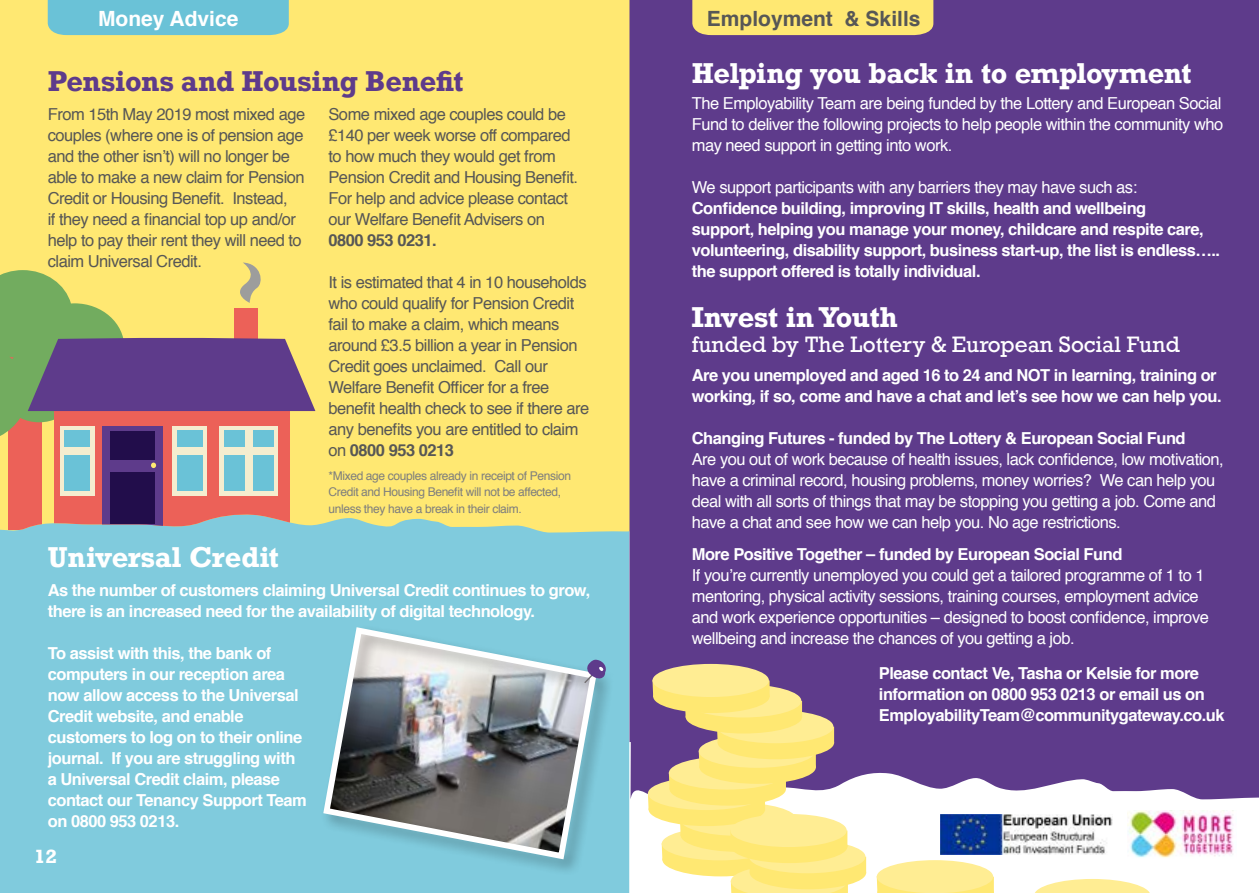
<style>
.page{position:relative;width:1259px;height:893px;background:#fff}
.page>*{position:absolute;margin:0;border:0;box-sizing:border-box;transform-origin:0 0}
.t1{font:700 27px "Rockwell";letter-spacing:-.01em;color:#fff}
.t2{font:700 27px "Rockwell";letter-spacing:-.01em;color:#5e3b8b}
.t3{font:21px "Rockwell";color:#fff}
.t4{font:700 21px "Helvetica";color:#575756}
.t5{font:700 21px "Helvetica";color:#fff}
.t6{font:700 18px "Rockwell";color:#fff}
.t7{font:700 16.5px/21px "Helvetica";letter-spacing:-.03em;color:#fff}
.t8{font:16.5px/21px "Helvetica";letter-spacing:-.03em;color:#fff}
.t9{font:16.5px/21px "Helvetica";letter-spacing:-.03em;color:#575756}
.t10{font:700 16.5px "Helvetica";letter-spacing:-.03em;color:#575756}
.t11{font:12px/16.5px "Helvetica";letter-spacing:-.03em;color:#7e7e7d}
.s1{font-weight:700}
</style>
<div class="page">
<div style="left:0;top:533px;width:629px;height:360px;background:#80cbdd"></div>
<div style="left:0;top:0;width:629px;height:533px;background:#ffe872"></div>
<div style="left:9px;top:303px;width:33px;height:227px;background:#ec6158"></div>
<svg style="left:54px;top:443px;width:235px;height:87px;background:#d77672"></svg>
<div style="left:219px;top:426px;width:58px;height:70px;background:#f5edcf"></div>
<div style="left:253px;top:455px;width:21px;height:36px;background:#6ac2d7"></div>
<div style="left:224px;top:455px;width:21px;height:36px;background:#6ac2d7"></div>
<div style="left:253px;top:430px;width:21px;height:17px;background:#6ac2d7"></div>
<div style="left:224px;top:430px;width:21px;height:17px;background:#6ac2d7"></div>
<div style="left:173px;top:426px;width:34px;height:70px;background:#f5edcf"></div>
<div style="left:177px;top:455px;width:26px;height:36px;background:#6ac2d7"></div>
<div style="left:177px;top:430px;width:26px;height:17px;background:#6ac2d7"></div>
<svg style="left:102px;top:443px;width:60px;height:87px;background:#624e93"></svg>
<div style="left:110px;top:472px;width:44px;height:52px;background:#220d4b"></div>
<div style="left:110px;top:431px;width:44px;height:29px;background:#220d4b"></div>
<svg style="left:151px;top:463px;width:5px;height:5px"></svg>
<svg style="left:0;top:263px;width:315px;height:180px;background:#a79176"></svg>
<div style="left:60px;top:426px;width:35px;height:70px;background:#f5edcf"></div>
<div style="left:65px;top:455px;width:25px;height:36px;background:#6ac2d7"></div>
<div style="left:65px;top:430px;width:25px;height:17px;background:#6ac2d7"></div>
<div style="left:629px;top:0;width:630px;height:799px;background:#5e3b8b"></div>
<div style="left:680px;top:803px;width:116px;height:33px;background:#ffed93;border-radius:50%"></div>
<div style="left:648px;top:793px;width:117px;height:33px;background:#ffe872;border-radius:50%"></div>
<svg style="left:648px;top:751px;width:168px;height:59px"></svg>
<div style="left:699px;top:751px;width:117px;height:33px;background:#ffe872;border-radius:50%"></div>
<div style="left:699px;top:735px;width:116px;height:33px;background:#ffed93;border-radius:50%"></div>
<svg style="left:717px;top:726px;width:117px;height:14px"></svg>
<div style="left:717px;top:726px;width:117px;height:33px;background:#ffe872;border-radius:50%"></div>
<div style="left:717px;top:710px;width:116px;height:33px;background:#ffed93;border-radius:50%"></div>
<div style="left:685px;top:700px;width:117px;height:33px;background:#ffe872;border-radius:50%"></div>
<svg style="left:652px;top:680px;width:150px;height:37px;background:#ccb38a"></svg>
<div style="left:653px;top:680px;width:116px;height:33px;background:#ffe872;border-radius:50%"></div>
<div style="left:652px;top:664px;width:117px;height:33px;background:#ffed93;border-radius:50%"></div>
<svg style="left:876px;top:876px;width:118px;height:17px"></svg>
<div style="left:876px;top:860px;width:117px;height:33px;background:#ffed93;border-radius:50%"></div>
<svg style="left:661px;top:819px;width:205px;height:74px"></svg>
<div style="left:731px;top:830px;width:116px;height:33px;background:#ffe872;border-radius:50%"></div>
<div style="left:730px;top:814px;width:116px;height:33px;background:#ffed93;border-radius:50%"></div>
<svg style="left:1035px;top:879px;width:115px;height:14px"></svg>
<img style="left:1127px;top:810px;width:107px;height:48px">
<img style="left:940px;top:814px;width:172px;height:40px">
<div style="left:692px;top:0;width:241px;height:35px;background:#ffe872"></div>
<div style="left:320px;top:624px;width:294px;height:252px;background:#000;opacity:.35"></div>
<svg style="left:320px;top:624px;width:280px;height:239px;background:#889fa6"></svg>
<svg style="left:584px;top:660px;width:23px;height:23px"></svg>
<div style="left:48px;top:0;width:241px;height:35px;background:#6ac2d7"></div>
<p class="t5" style="left:98px;top:1px;width:142px">Money Advice</p>
<h1 class="t2" style="left:48px;top:63px;width:417px">Pensions and Housing Benefit</h1>
<p class="t9" style="left:48px;top:104px;width:259px">From 15th May 2019 most mixed age couples (where one is of pension age and the other isn’t) will no longer be able to make a new claim for Pension Credit or Housing Benefit. Instead,<br>if they need a financial top up and/or help to pay their rent they will need to claim Universal Credit.</p>
<p class="t9" style="left:328px;top:104px;width:251px">Some mixed age couples could be £140 per week worse off compared to how much they would get from<br>Pension Credit and Housing Benefit.<br>For help and advice please contact our Welfare Benefit Advisers on</p>
<p class="t10" style="left:328px;top:227px;width:110px">0800 953 0231.</p>
<p class="t9" style="left:328px;top:272px;width:262px">It is estimated that 4 in 10 households who could qualify for Pension Credit fail to make a claim, which means around £3.5 billion a year in Pension Credit goes unclaimed. Call our Welfare Benefit Officer for a free benefit health check to see if there are any benefits you are entitled to claim on <span class="s1">0800 953 0213</span></p>
<h1 class="t1" style="left:48px;top:539px;width:232px">Universal Credit</h1>
<p class="t11" style="left:328px;top:467px;width:244px">*Mixed age couples already in receipt of Pension<br>Credit and Housing Benefit will not be affected, unless they have a break in their claim.</p>
<p class="t7" style="left:48px;top:580px;width:544px">As the number of customers claiming Universal Credit continues to grow, there is an increased need for the availability of digital technology.</p>
<p class="t7" style="left:48px;top:643px;width:261px">To assist with this, the bank of computers in our reception area now allow access to the Universal<br>Credit website, and enable customers to log on to their online journal. If you are struggling with a Universal Credit claim, please contact our Tenancy Support Team on 0800 953 0213.</p>
<p class="t6" style="left:34px;top:845px;width:24px">12</p>
<p class="t4" style="left:707px;top:1px;width:215px">Employment &amp; Skills</p>
<h1 class="t1" style="left:692px;top:56px;width:501px">Helping you back in to employment</h1>
<p class="t8" style="left:692px;top:93px;width:533px;text-align:justify">The Employability Team are being funded by the Lottery and European Social Fund to deliver the following projects to help people within the community who may need support in getting into work.</p>
<p class="t8" style="left:692px;top:177px;width:447px">We support participants with any barriers they may have such as:</p>
<p class="t7" style="left:692px;top:198px;width:530px">Confidence building, improving IT skills, health and wellbeing<br>support, helping you manage your money, childcare and respite care, volunteering, disability support, business start-up, the list is endless….. the support offered is totally individual.</p>
<h1 class="t1" style="left:692px;top:299px;width:208px">Invest in Youth</h1>
<p class="t3" style="left:692px;top:331px;width:489px">funded by The Lottery &amp; European Social Fund</p>
<p class="t7" style="left:692px;top:365px;width:531px">Are you unemployed and aged 16 to 24 and NOT in learning, training or working, if so, come and have a chat and let’s see how we can help you.</p>
<p class="t7" style="left:692px;top:428px;width:495px">Changing Futures - funded by The Lottery &amp; European Social Fund</p>
<p class="t8" style="left:692px;top:450px;width:533px">Are you out of work because of health issues, lack confidence, low motivation, have a criminal record, housing problems, money worries? We can help you deal with all sorts of things that may be stopping you getting a job. Come and have a chat and see how we can help you. No age restrictions.</p>
<p class="t7" style="left:692px;top:544px;width:432px">More Positive Together – funded by European Social Fund</p>
<p class="t8" style="left:692px;top:565px;width:518px">If you’re currently unemployed you could get a tailored programme of 1 to 1 mentoring, physical activity sessions, training courses, employment advice and work experience opportunities – designed to boost confidence, improve wellbeing and increase the chances of you getting a job.</p>
<p class="t7" style="left:879px;top:663px;width:347px">Please contact Ve, Tasha or Kelsie for more information on 0800 953 0213 or email us on<br>EmployabilityTeam@communitygateway.co.uk</p>
</div>
